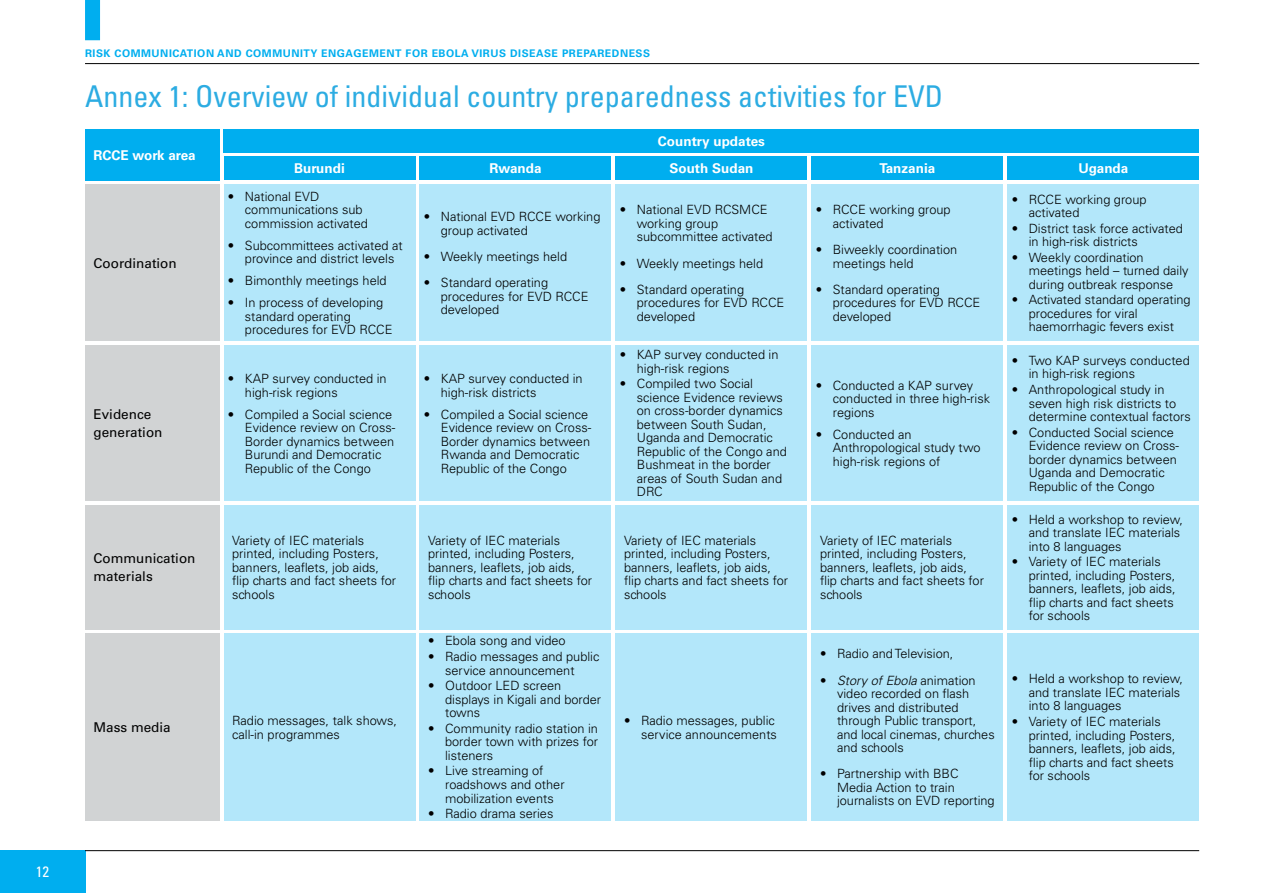
<style>
.page{position:relative;width:1263px;height:893px;background:#fff}
.page>*{position:absolute;margin:0;border:0;box-sizing:border-box;transform-origin:0 0}
.t1{font:condensed 30px "Univers LT Std";color:#2cace2}
.t2{font:condensed 15px "Univers LT Std";color:#fff}
.t3{font:700 13.5px "Univers LT Std";color:#fff}
.t4{font:13.5px/18px "Univers LT Std";color:#000}
.t5{font:300 12.75px/13.5px "Univers LT Std";color:#000}
.t6{font:700 10.5px "Univers LT Std";letter-spacing:.05em;color:#00aeef}
.s1{font-style:italic}
</style>
<div class="page">
<hr style="left:85px;top:63px;width:1114px;height:1px;background:#000">
<div style="left:85px;top:0;width:15px;height:40px;background:#00aeef"></div>
<div style="left:0;top:850px;width:85px;height:43px;background:#00aeef"></div>
<hr style="left:85px;top:850px;width:1114px;height:1px;background:#000">
<div style="left:85px;top:129px;width:135px;height:51px;background:#00aeef"></div>
<div style="left:224px;top:129px;width:975px;height:24px;background:#00aeef"></div>
<div style="left:224px;top:157px;width:191px;height:23px;background:#00aeef"></div>
<div style="left:420px;top:157px;width:191px;height:23px;background:#00aeef"></div>
<div style="left:616px;top:157px;width:191px;height:23px;background:#00aeef"></div>
<div style="left:811px;top:157px;width:192px;height:23px;background:#00aeef"></div>
<div style="left:1007px;top:157px;width:192px;height:23px;background:#00aeef"></div>
<div style="left:85px;top:185px;width:135px;height:156px;background:#d1d3d4"></div>
<div style="left:224px;top:185px;width:191px;height:156px;background:#b3e7fa"></div>
<div style="left:420px;top:185px;width:191px;height:156px;background:#b3e7fa"></div>
<div style="left:616px;top:185px;width:191px;height:156px;background:#b3e7fa"></div>
<div style="left:1007px;top:185px;width:192px;height:156px;background:#b3e7fa"></div>
<div style="left:811px;top:185px;width:192px;height:156px;background:#b3e7fa"></div>
<div style="left:85px;top:346px;width:135px;height:155px;background:#d1d3d4"></div>
<div style="left:224px;top:346px;width:191px;height:155px;background:#b3e7fa"></div>
<div style="left:420px;top:346px;width:191px;height:155px;background:#b3e7fa"></div>
<div style="left:616px;top:346px;width:191px;height:155px;background:#b3e7fa"></div>
<div style="left:1007px;top:346px;width:192px;height:155px;background:#b3e7fa"></div>
<div style="left:811px;top:346px;width:192px;height:155px;background:#b3e7fa"></div>
<div style="left:85px;top:505px;width:135px;height:124px;background:#d1d3d4"></div>
<div style="left:224px;top:505px;width:191px;height:124px;background:#b3e7fa"></div>
<div style="left:420px;top:505px;width:191px;height:124px;background:#b3e7fa"></div>
<div style="left:616px;top:505px;width:191px;height:124px;background:#b3e7fa"></div>
<div style="left:1007px;top:505px;width:192px;height:124px;background:#b3e7fa"></div>
<div style="left:811px;top:505px;width:192px;height:124px;background:#b3e7fa"></div>
<div style="left:85px;top:634px;width:135px;height:187px;background:#d1d3d4"></div>
<div style="left:224px;top:634px;width:191px;height:187px;background:#b3e7fa"></div>
<div style="left:420px;top:634px;width:191px;height:187px;background:#b3e7fa"></div>
<div style="left:616px;top:634px;width:191px;height:187px;background:#b3e7fa"></div>
<div style="left:1007px;top:634px;width:192px;height:187px;background:#b3e7fa"></div>
<div style="left:811px;top:634px;width:192px;height:187px;background:#b3e7fa"></div>
<p class="t2" style="left:36px;top:862px;width:15px">12</p>
<p class="t6" style="left:85px;top:47px;width:492px">RISK COMMUNICATION AND COMMUNITY ENGAGEMENT FOR EBOLA VIRUS DISEASE PREP</p>
<p class="t6" style="left:589px;top:47px;width:62px">AREDNESS</p>
<h1 class="t1" style="left:85px;top:77px;width:860px">Annex 1: Overview of individual country preparedness activities for EVD</h1>
<p class="t3" style="left:94px;top:147px;width:104px">RCCE WORK AREA</p>
<p class="t3" style="left:658px;top:133px;width:108px">COUNTRY UPDATES</p>
<p class="t4" style="left:94px;top:254px;width:85px">Coordination</p>
<p class="t4" style="left:94px;top:405px;width:71px">Evidence generation</p>
<p class="t4" style="left:94px;top:549px;width:103px">Communication materials</p>
<p class="t3" style="left:294px;top:161px;width:52px">BURUNDI</p>
<p class="t3" style="left:489px;top:161px;width:54px">RWANDA</p>
<p class="t3" style="left:669px;top:161px;width:86px">SOUTH SUDAN</p>
<p class="t3" style="left:879px;top:161px;width:57px">TANZANIA</p>
<p class="t3" style="left:1078px;top:161px;width:51px">UGANDA</p>
<p class="t5" style="left:245px;top:189px;width:125px;text-indent:-17px">• National EVD communications sub commission activated</p>
<p class="t5" style="left:245px;top:238px;width:159px;text-indent:-17px">• Subcommittees activated at province and district levels</p>
<p class="t5" style="left:228px;top:274px;width:160px">• Bimonthly meetings held</p>
<p class="t5" style="left:245px;top:296px;width:149px;text-indent:-17px">• In process of developing standard operating procedures for EVD RCCE</p>
<p class="t5" style="left:245px;top:372px;width:143px;text-indent:-17px">• KAP survey conducted in high-risk regions</p>
<p class="t5" style="left:245px;top:407px;width:152px;text-indent:-17px">• Compiled a Social science<br>Evidence review on Cross-<br>Border dynamics between<br>Burundi and Democratic<br>Republic of the Congo</p>
<p class="t5" style="left:441px;top:210px;width:161px;text-indent:-17px">• National EVD RCCE working group activated</p>
<p class="t5" style="left:424px;top:249px;width:145px">• Weekly meetings held</p>
<p class="t5" style="left:441px;top:276px;width:149px;text-indent:-17px">• Standard operating procedures for EVD RCCE developed</p>
<p class="t5" style="left:441px;top:372px;width:143px;text-indent:-17px">• KAP survey conducted in high-risk districts</p>
<p class="t5" style="left:441px;top:407px;width:152px;text-indent:-17px">• Compiled a Social science<br>Evidence review on Cross-<br>Border dynamics between<br>Rwanda and Democratic<br>Republic of the Congo</p>
<p class="t5" style="left:637px;top:203px;width:137px;text-indent:-17px">• National EVD RCSMCE working group subcommittee activated</p>
<p class="t5" style="left:620px;top:256px;width:145px">• Weekly meetings held</p>
<p class="t5" style="left:637px;top:282px;width:149px;text-indent:-17px">• Standard operating procedures for EVD RCCE developed</p>
<p class="t5" style="left:637px;top:348px;width:143px;text-indent:-17px">• KAP survey conducted in high-risk regions</p>
<p class="t5" style="left:637px;top:377px;width:151px;text-indent:-17px">• Compiled two Social science Evidence reviews on cross-border dynamics between South Sudan,<br>Uganda and Democratic<br>Republic of the Congo and<br>Bushmeat in the border areas of South Sudan and<br>DRC</p>
<p class="t5" style="left:232px;top:534px;width:165px">Variety of IEC materials printed, including Posters, banners, leaflets, job aids, flip charts and fact sheets for schools</p>
<p class="t5" style="left:428px;top:534px;width:165px">Variety of IEC materials printed, including Posters, banners, leaflets, job aids, flip charts and fact sheets for schools</p>
<p class="t5" style="left:624px;top:534px;width:165px">Variety of IEC materials printed, including Posters, banners, leaflets, job aids, flip charts and fact sheets for schools</p>
<p class="t5" style="left:833px;top:203px;width:119px;text-indent:-17px">• RCCE working group activated</p>
<p class="t5" style="left:833px;top:243px;width:126px;text-indent:-17px">• Biweekly coordination meetings held</p>
<p class="t5" style="left:833px;top:282px;width:149px;text-indent:-17px">• Standard operating procedures for EVD RCCE developed</p>
<p class="t5" style="left:833px;top:379px;width:159px;text-indent:-17px">• Conducted a KAP survey conducted in three high-risk regions</p>
<p class="t5" style="left:833px;top:428px;width:149px;text-indent:-17px">• Conducted an<br>Anthropological study two high-risk regions of</p>
<p class="t5" style="left:820px;top:534px;width:165px">Variety of IEC materials printed, including Posters, banners, leaflets, job aids, flip charts and fact sheets for schools</p>
<p class="t5" style="left:1029px;top:192px;width:119px;text-indent:-17px">• RCCE working group activated</p>
<p class="t5" style="left:1029px;top:221px;width:156px;text-indent:-17px">• District task force activated in high-risk districts</p>
<p class="t5" style="left:1029px;top:251px;width:161px;text-indent:-17px">• Weekly coordination meetings held – turned daily during outbreak response</p>
<p class="t5" style="left:1029px;top:293px;width:163px;text-indent:-17px">• Activated standard operating procedures for viral haemorrhagic fevers exist</p>
<p class="t5" style="left:1029px;top:354px;width:162px;text-indent:-17px">• Two KAP surveys conducted in high-risk regions</p>
<p class="t5" style="left:1029px;top:383px;width:163px;text-indent:-17px">• Anthropological study in seven high risk districts to determine contextual factors</p>
<p class="t5" style="left:1029px;top:425px;width:152px;text-indent:-17px">• Conducted Social science<br>Evidence review on Cross&shy;border dynamics between<br>Uganda and Democratic<br>Republic of the Congo</p>
<p class="t5" style="left:1029px;top:512px;width:156px;text-indent:-17px">• Held a workshop to review, and translate IEC materials into 8 languages</p>
<p class="t5" style="left:1029px;top:555px;width:148px;text-indent:-17px">• Variety of IEC materials printed, including Posters, banners, leaflets, job aids, flip charts and fact sheets for schools</p>
<p class="t4" style="left:94px;top:718px;width:79px">Mass media</p>
<p class="t5" style="left:232px;top:714px;width:166px">Radio messages, talk shows, call-in programmes</p>
<p class="t5" style="left:428px;top:634px;width:139px">• Ebola song and video</p>
<p class="t5" style="left:445px;top:650px;width:156px;text-indent:-17px">• Radio messages and public service announcement</p>
<p class="t5" style="left:445px;top:679px;width:158px;text-indent:-17px">• Outdoor LED screen displays in Kigali and border towns</p>
<p class="t5" style="left:445px;top:722px;width:154px;text-align:justify;text-indent:-17px">• Community radio station in border town with prizes for listeners</p>
<p class="t5" style="left:445px;top:764px;width:121px;text-indent:-17px">• Live streaming of roadshows and other mobilization events</p>
<p class="t5" style="left:428px;top:807px;width:127px">• Radio drama series</p>
<p class="t5" style="left:624px;top:714px;width:154px;text-align:right">• Radio messages, public service announcements</p>
<p class="t5" style="left:820px;top:647px;width:135px">• Radio and Television,</p>
<p class="t5" style="left:837px;top:673px;width:159px;text-indent:-17px">• <span class="s1">Story of Ebola</span> animation video recorded on flash drives and distributed through Public transport, and local cinemas, churches and schools</p>
<p class="t5" style="left:837px;top:767px;width:159px;text-indent:-17px">• Partnership with BBC<br>Media Action to train journalists on EVD reporting</p>
<p class="t5" style="left:1029px;top:672px;width:156px;text-indent:-17px">• Held a workshop to review, and translate IEC materials into 8 languages</p>
<p class="t5" style="left:1029px;top:715px;width:148px;text-indent:-17px">• Variety of IEC materials printed, including Posters, banners, leaflets, job aids, flip charts and fact sheets for schools</p>
</div>
